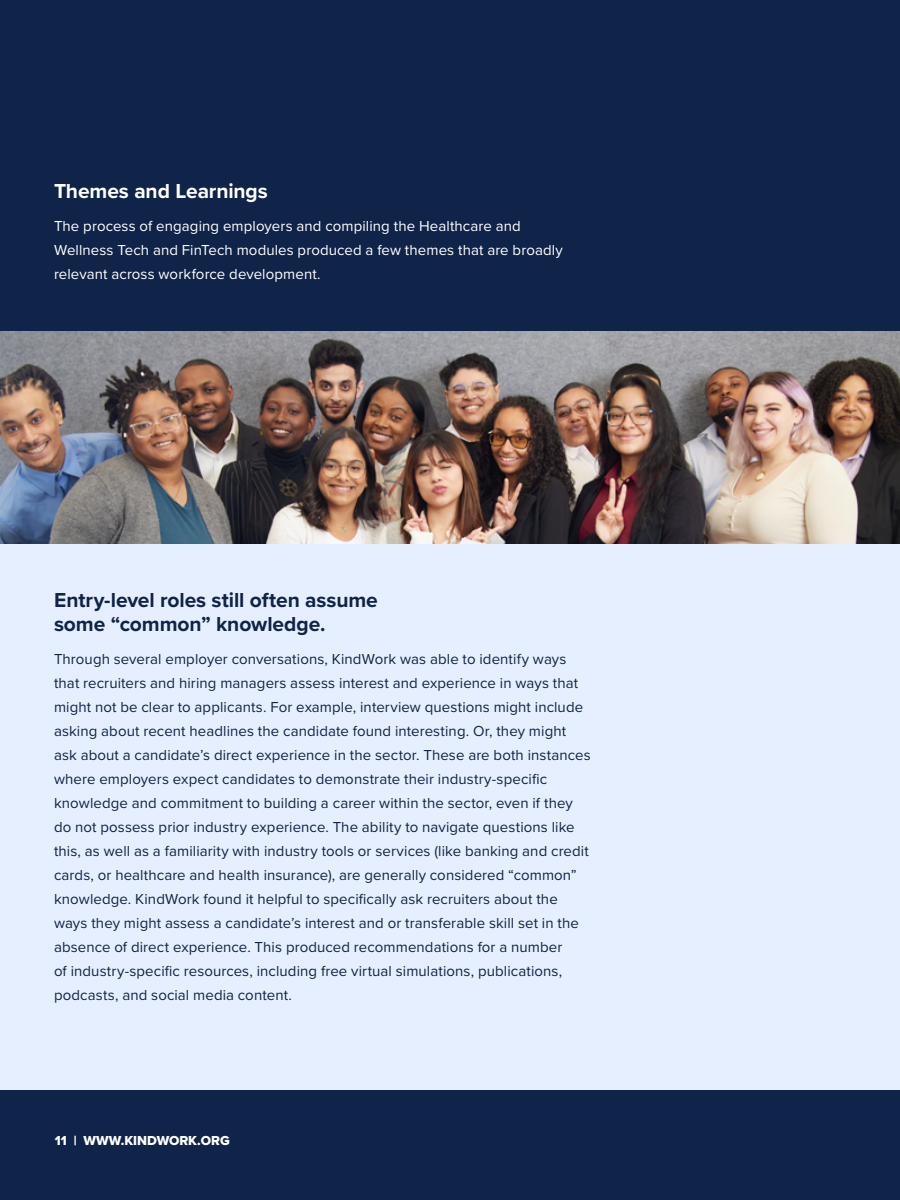
<style>
.page{position:relative;width:900px;height:1200px;background:#e6efff}
.page>*{position:absolute;margin:0;border:0;box-sizing:border-box;transform-origin:0 0}
.t1{font:700 21px/24px "Proxima Nova";letter-spacing:-.005em;color:#102348}
.t2{font:700 21px "Proxima Nova";letter-spacing:-.005em;color:#fff}
.t3{font:15px/24px "Proxima Nova";letter-spacing:.005em;color:#102348}
.t4{font:15px/24px "Proxima Nova";letter-spacing:.005em;color:#fff}
.t5{font:13.5px "Proxima Nova Extrabld";color:#fff}
</style>
<div class="page">
<div style="left:0;top:0;width:900px;height:394px;background:#102348"></div>
<img style="left:0;top:332px;width:900px;height:212px">
<div style="left:0;top:1090px;width:900px;height:110px;background:#102348"></div>
<h1 class="t2" style="left:54px;top:175px;width:215px">Themes and Learnings</h1>
<p class="t4" style="left:54px;top:213px;width:510px">The process of engaging employers and compiling the Healthcare and<br>Wellness Tech and FinTech modules produced a few themes that are broadly relevant across workforce development.</p>
<h1 class="t1" style="left:54px;top:587px;width:325px">Entry-level roles still often assume some “common” knowledge.</h1>
<p class="t3" style="left:54px;top:646px;width:538px">Through several employer conversations, KindWork was able to identify ways that recruiters and hiring managers assess interest and experience in ways that might not be clear to applicants. For example, interview questions might include asking about recent headlines the candidate found interesting. Or, they might ask about a candidate’s direct experience in the sector. These are both instances where employers expect candidates to demonstrate their industry-specific knowledge and commitment to building a career within the sector, even if they do not possess prior industry experience. The ability to navigate questions like this, as well as a familiarity with industry tools or services (like banking and credit cards, or healthcare and health insurance), are generally considered “common” knowledge. KindWork found it helpful to specifically ask recruiters about the ways they might assess a candidate’s interest and or transferable skill set in the absence of direct experience. This produced recommendations for a number<br>of industry-specific resources, including free virtual simulations, publications, podcasts, and social media content.</p>
<p class="t5" style="left:55px;top:1130px;width:176px">11 | WWW.KINDWORK.ORG</p>
</div>
